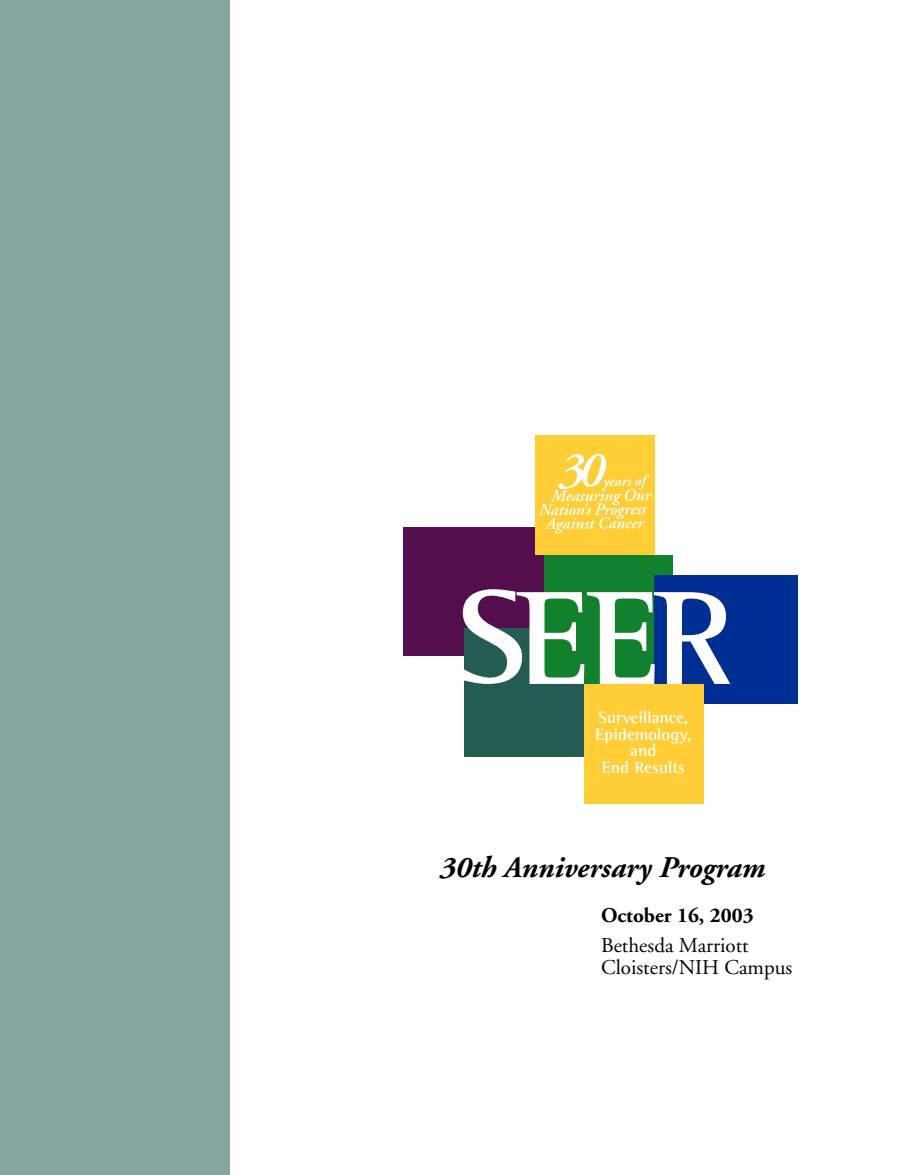
<style>
.page{position:relative;width:905px;height:1175px;background:#fff}
.page>*{position:absolute;margin:0;border:0;box-sizing:border-box;transform-origin:0 0}
.t1{font:italic 700 30px "Adobe Garamond";color:#000008}
.t2{font:21px "Adobe Garamond";color:#000008}
.t3{font:700 21px "Adobe Garamond";color:#000008}
.t4{font:700 16.8px/16.8px "Rotis Semi Serif";color:#fff;text-align:center}
</style>
<div class="page">
<div style="left:0;top:0;width:230px;height:1174px;background:#87a5a0"></div>
<div style="left:403px;top:527px;width:146px;height:128px;background:#540d4d"></div>
<div style="left:464px;top:628px;width:128px;height:128px;background:#245c53"></div>
<div style="left:544px;top:555px;width:128px;height:128px;background:#11812d"></div>
<div style="left:654px;top:575px;width:143px;height:128px;background:#002f93"></div>
<div style="left:535px;top:435px;width:120px;height:120px;background:#ffce36"></div>
<div style="left:584px;top:683px;width:119px;height:120px;background:#ffce36"></div>
<svg style="left:463px;top:589px;width:267px;height:95px"></svg>
<svg style="left:539px;top:454px;width:112px;height:79px"></svg>
<p class="t4" style="left:595px;top:708px;width:98px">Surveillance,<br>Epidemology, and</p>
<p class="t4" style="left:602px;top:759px;width:85px">End Results</p>
<p class="t1" style="left:439px;top:851px;width:326px">30th Anniversary Program</p>
<p class="t3" style="left:601px;top:903px;width:154px">October 16, 2003</p>
<p class="t2" style="left:601px;top:934px;width:149px">Bethesda Marriott</p>
<p class="t2" style="left:601px;top:956px;width:193px">Cloisters/NIH Campus</p>
</div>
